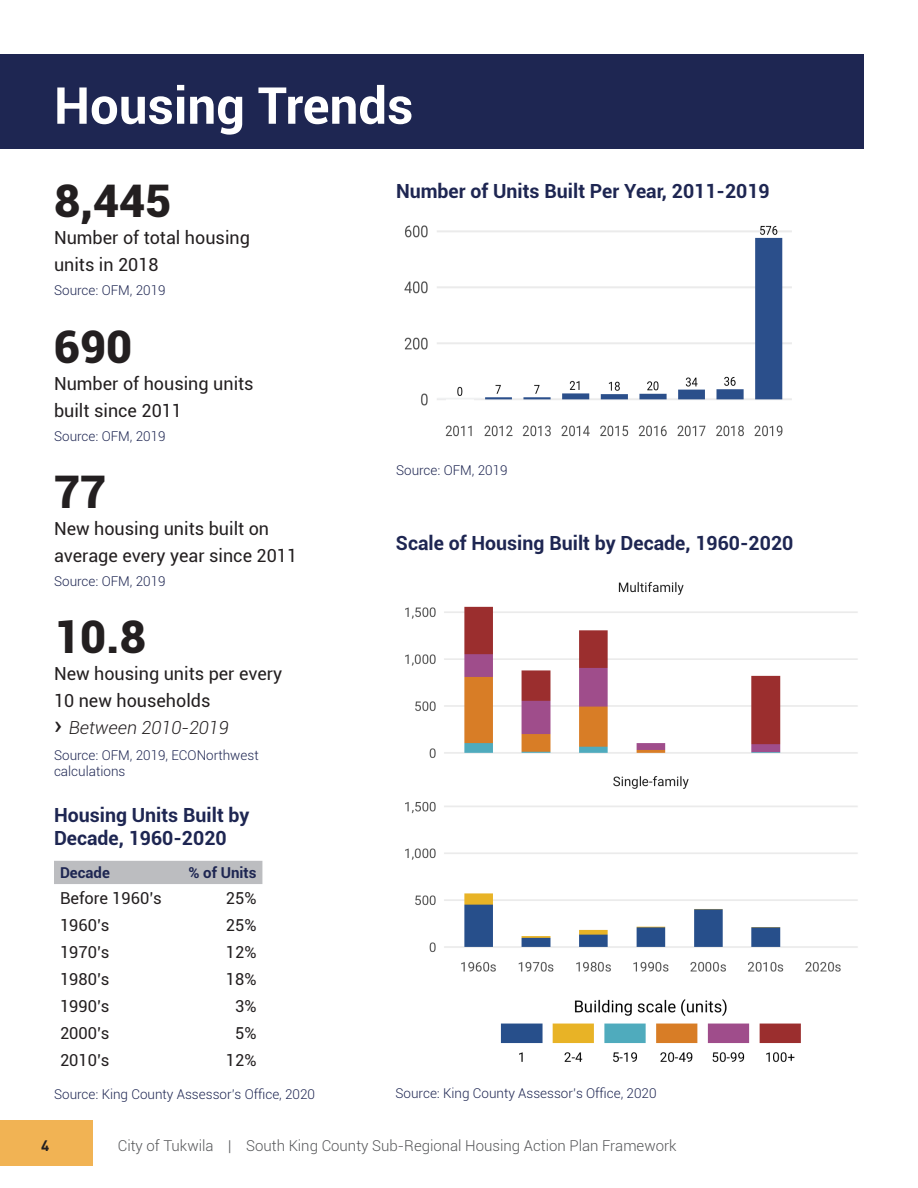
<style>
.page{position:relative;width:918px;height:1188px;background:#fff}
.page>*{position:absolute;margin:0;border:0;box-sizing:border-box;transform-origin:0 0}
.Heading_Title{font:700 51px "Roboto";color:#fff}
.Large_Number_Call_Ou{font:900 45px "Roboto";color:#231f20}
.Document_Header{font:700 19.5px "Roboto";color:#1e2652}
.Large_Number_Call_Ou-2{font:18px/27px "Roboto";color:#231f20}
.Large_Number_Call_Ou-3{font:italic 300 18px "Roboto";color:#231f20}
.t1{font:16.5px "Roboto";color:#231f20}
.t2{font:300 15px "Roboto";color:#57585a}
.t3{font:700 15px "Roboto";color:#1e2652}
.t4{font:700 15px "DIN Pro";color:#231f20}
.Document_Header-2{font:300 13.5px/16.2px "Roboto";color:#1e2652}
.s1{font-weight:400;font-style:normal;font-size:27px}
</style>
<div class="page">
<div style="left:0;top:1120px;width:93px;height:46px;background:#f1b354"></div>
<div style="left:0;top:54px;width:863px;height:94px;background:#1e2652"></div>
<img style="left:404px;top:225px;width:388px;height:212px">
<div style="left:54px;top:861px;width:208px;height:23px;background:#bcbdc0"></div>
<img style="left:405px;top:581px;width:453px;height:482px">
<div style="left:447px;top:399px;width:27px;height:9px;background:#fff"></div>
<hr style="left:437px;top:398px;width:44px;height:1px;background:#f0f1f2">
<p class="Heading_Title" style="left:54px;top:70px;width:361px">Housing Trends</p>
<p class="Large_Number_Call_Ou" style="left:54px;top:169px;width:119px">8,445</p>
<p class="Large_Number_Call_Ou-2" style="left:54px;top:223px;width:198px">Number of total housing units in 2018</p>
<p class="Document_Header-2" style="left:54px;top:281px;width:113px">Source: OFM, 2019</p>
<p class="Large_Number_Call_Ou" style="left:54px;top:315px;width:80px">690</p>
<p class="Large_Number_Call_Ou-2" style="left:54px;top:369px;width:201px">Number of housing units built since 2011</p>
<p class="Document_Header-2" style="left:54px;top:428px;width:113px">Source: OFM, 2019</p>
<p class="Large_Number_Call_Ou" style="left:54px;top:460px;width:54px">77</p>
<p class="Large_Number_Call_Ou-2" style="left:54px;top:514px;width:245px">New housing units built on average every year since 2011</p>
<p class="Document_Header-2" style="left:54px;top:573px;width:113px">Source: OFM, 2019</p>
<p class="Large_Number_Call_Ou" style="left:54px;top:605px;width:93px">10.8</p>
<p class="Large_Number_Call_Ou-2" style="left:54px;top:659px;width:230px">New housing units per every<br>10 new households</p>
<p class="Large_Number_Call_Ou-3" style="left:54px;top:715px;width:176px"><span class="s1">›</span> Between 2010-2019</p>
<p class="Document_Header-2" style="left:54px;top:746px;width:206px">Source: OFM, 2019, ECONorthwest calculations</p>
<p class="Document_Header" style="left:54px;top:801px;width:197px">Housing Units Built by</p>
<p class="Document_Header" style="left:54px;top:825px;width:174px">Decade, 1960-2020</p>
<p class="t3" style="left:60px;top:862px;width:51px">Decade</p>
<p class="t3" style="left:188px;top:862px;width:69px">% of Units</p>
<p class="t1" style="left:60px;top:886px;width:103px">Before 1960’s</p>
<p class="t1" style="left:226px;top:886px;width:32px">25%</p>
<p class="t1" style="left:60px;top:913px;width:51px">1960’s</p>
<p class="t1" style="left:226px;top:913px;width:32px">25%</p>
<p class="t1" style="left:60px;top:940px;width:51px">1970’s</p>
<p class="t1" style="left:226px;top:940px;width:32px">12%</p>
<p class="t1" style="left:60px;top:967px;width:51px">1980’s</p>
<p class="t1" style="left:226px;top:967px;width:32px">18%</p>
<p class="t1" style="left:60px;top:994px;width:51px">1990’s</p>
<p class="t1" style="left:235px;top:994px;width:23px">3%</p>
<p class="t1" style="left:60px;top:1021px;width:51px">2000’s</p>
<p class="t1" style="left:235px;top:1021px;width:23px">5%</p>
<p class="t1" style="left:60px;top:1048px;width:51px">2010’s</p>
<p class="t1" style="left:226px;top:1048px;width:32px">12%</p>
<p class="Document_Header-2" style="left:54px;top:1085px;width:263px">Source: King County Assessor’s Office, 2020</p>
<p class="Document_Header" style="left:396px;top:177px;width:375px">Number of Units Built Per Year, 2011-2019</p>
<p class="Document_Header-2" style="left:396px;top:461px;width:113px">Source: OFM, 2019</p>
<p class="Document_Header" style="left:396px;top:529px;width:399px">Scale of Housing Built by Decade, 1960-2020</p>
<p class="Document_Header-2" style="left:395px;top:1085px;width:263px">Source: King County Assessor’s Office, 2020</p>
<p class="t4" style="left:41px;top:1136px;width:10px">4</p>
<p class="t2" style="left:118px;top:1136px;width:560px">City of Tukwila | South King County Sub-Regional Housing Action Plan Framework</p>
</div>
